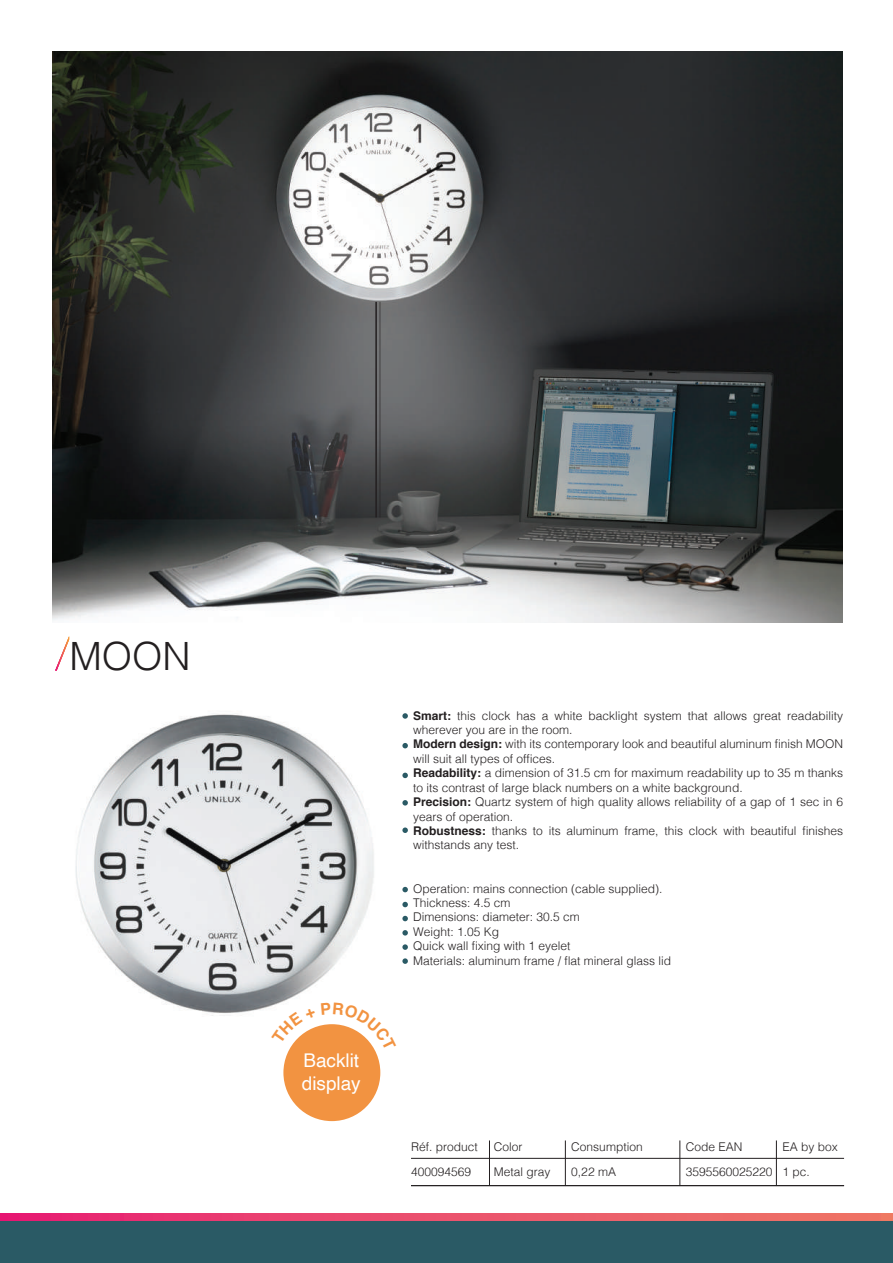
<style>
.page{position:relative;width:893px;height:1263px;background:#fff}
.page>*{position:absolute;margin:0;border:0;box-sizing:border-box;transform-origin:0 0}
.t1{font:300 39px "Helvetica";color:#231f20}
.t2{font:18.9px/22.6px "Helvetica";color:#fff}
.t3{font:300 12px/14.4px "Helvetica";color:#231f20}
.s1{font-weight:700}
</style>
<div class="page">
<div style="left:0;top:1221px;width:893px;height:42px;background:#2a5a65"></div>
<svg style="left:0;top:1213px;width:881px;height:8px"></svg>
<img style="left:75px;top:714px;width:299px;height:302px">
<svg style="left:881px;top:1213px;width:12px;height:8px"></svg>
<svg style="left:402px;top:713px;width:6px;height:6px"></svg>
<svg style="left:402px;top:773px;width:6px;height:5px"></svg>
<svg style="left:402px;top:743px;width:6px;height:5px"></svg>
<svg style="left:402px;top:800px;width:6px;height:5px"></svg>
<svg style="left:402px;top:827px;width:6px;height:6px"></svg>
<svg style="left:402px;top:902px;width:6px;height:5px"></svg>
<svg style="left:402px;top:887px;width:6px;height:5px"></svg>
<svg style="left:402px;top:944px;width:6px;height:6px"></svg>
<svg style="left:402px;top:958px;width:6px;height:6px"></svg>
<svg style="left:402px;top:916px;width:6px;height:5px"></svg>
<svg style="left:402px;top:930px;width:6px;height:5px"></svg>
<svg style="left:55px;top:636px;width:14px;height:34px"></svg>
<hr style="left:411px;top:1158px;width:433px;height:1px;background:#231f20">
<hr style="left:411px;top:1185px;width:433px;height:1px;background:#231f20">
<hr style="left:489px;top:1140px;width:1px;height:46px;background:#231f20">
<hr style="left:565px;top:1140px;width:1px;height:46px;background:#231f20">
<hr style="left:679px;top:1140px;width:1px;height:46px;background:#231f20">
<hr style="left:776px;top:1140px;width:1px;height:46px;background:#231f20">
<img style="left:53px;top:52px;width:790px;height:571px">
<hr style="left:375px;top:302px;width:2px;height:215px;background:#231f20">
<hr style="left:379px;top:302px;width:2px;height:215px;background:#231f20">
<div style="left:283px;top:1024px;width:97px;height:97px;background:#f29341;border-radius:50%"></div>
<svg style="left:271px;top:1002px;width:104px;height:49px"></svg>
<h1 class="t1" style="left:69px;top:623px;width:123px">MOON</h1>
<h2 class="t2" style="left:302px;top:1050px;width:60px">Backlit display</h2>
<p class="t3" style="left:413px;top:707px;width:432px"><span class="s1">Smart:</span> this clock has a white backlight system that allows great readability wherever you are in the room.<br><span class="s1">Modern design:</span> with its contemporary look and beautiful aluminum finish MOON will suit all types of offices.<br><span class="s1">Readability:</span> a dimension of 31.5 cm for maximum readability up to 35 m thanks to its contrast of large black numbers on a white background.<br><span class="s1">Precision:</span> Quartz system of high quality allows reliability of a gap of 1 sec in 6 years of operation.<br><span class="s1">Robustness:</span> thanks to its aluminum frame, this clock with beautiful finishes withstands any test.</p>
<p class="t3" style="left:413px;top:880px;width:260px">Operation: mains connection (cable supplied).<br>Thickness: 4.5 cm<br>Dimensions: diameter: 30.5 cm<br>Weight: 1.05 Kg<br>Quick wall fixing with 1 eyelet<br>Materials: aluminum frame / flat mineral glass lid</p>
<p class="t3" style="left:411px;top:1139px;width:68px">Réf. product</p>
<p class="t3" style="left:494px;top:1139px;width:30px">Color</p>
<p class="t3" style="left:571px;top:1139px;width:73px">Consumption</p>
<p class="t3" style="left:686px;top:1139px;width:58px">Code EAN</p>
<p class="t3" style="left:782px;top:1139px;width:57px">EA by box</p>
<p class="t3" style="left:411px;top:1163px;width:62px">400094569</p>
<p class="t3" style="left:494px;top:1163px;width:58px">Metal gray</p>
<p class="t3" style="left:571px;top:1163px;width:46px">0,22 mA</p>
<p class="t3" style="left:686px;top:1163px;width:125px">3595560025220 1 pc.</p>
</div>
